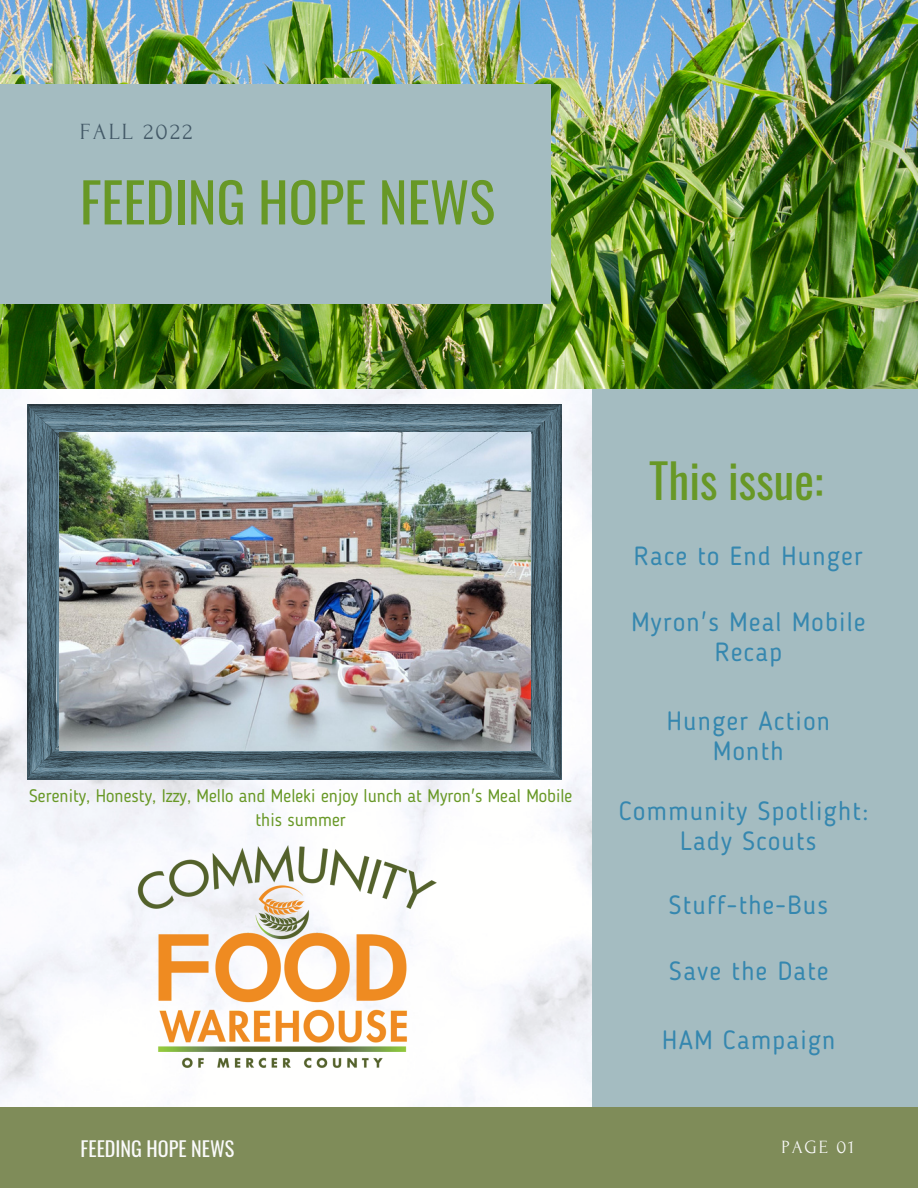
<style>
.page{position:relative;width:918px;height:1188px;background:#fff}
.page>*{position:absolute;margin:0;border:0;box-sizing:border-box;transform-origin:0 0}
.t1{font:54.45px "Oswald";color:#689826}
.t2{font:46.65px "Oswald";color:#689826}
.t3{font:26.1px/30.3px "Blogger Sans";letter-spacing:.05em;color:#3587af;text-align:center}
.t4{font:23.25px "Forum";letter-spacing:.1em;color:#435967}
.t5{font:20.1px "Oswald";color:#fafafa}
.t6{font:18.6px "Forum";letter-spacing:.1em;color:#fafafa}
.t7{font:18px/24.8px "Blogger Sans";color:#689826;text-align:center}
</style>
<div class="page">
<img style="left:0;top:389px;width:593px;height:718px">
<div style="left:593px;top:342px;width:325px;height:846px;background:#a4bcc1"></div>
<img style="left:0;top:0;width:918px;height:389px">
<div style="left:0;top:84px;width:550px;height:219px;background:#a4bcc1"></div>
<div style="left:0;top:1107px;width:918px;height:81px;background:#7f8c59"></div>
<img style="left:92px;top:809px;width:381px;height:295px">
<img style="left:27px;top:405px;width:535px;height:374px">
<img style="left:59px;top:432px;width:471px;height:319px">
<p class="t4" style="left:80px;top:119px;width:114px">FALL 2022</p>
<h1 class="t1" style="left:80px;top:159px;width:417px">FEEDING HOPE NEWS</h1>
<p class="t7" style="left:29px;top:785px;width:545px">Serenity, Honesty, Izzy, Mello and Meleki enjoy lunch at Myron's Meal Mobile this summer</p>
<h2 class="t2" style="left:649px;top:445px;width:175px">This issue:</h2>
<p class="t3" style="left:634px;top:543px;width:230px">Race to End Hunger</p>
<p class="t3" style="left:631px;top:609px;width:236px">Myron's Meal Mobile<br>Recap</p>
<p class="t3" style="left:667px;top:708px;width:165px">Hunger Action<br>Month</p>
<p class="t3" style="left:619px;top:798px;width:251px">Community Spotlight:<br>Lady Scouts</p>
<p class="t3" style="left:669px;top:892px;width:161px">Stuff-the-Bus</p>
<p class="t3" style="left:669px;top:959px;width:161px">Save the Date</p>
<p class="t3" style="left:662px;top:1027px;width:175px">HAM Campaign</p>
<p class="t5" style="left:81px;top:1133px;width:155px">FEEDING HOPE NEWS</p>
<p class="t6" style="left:781px;top:1137px;width:74px">PAGE 01</p>
</div>
